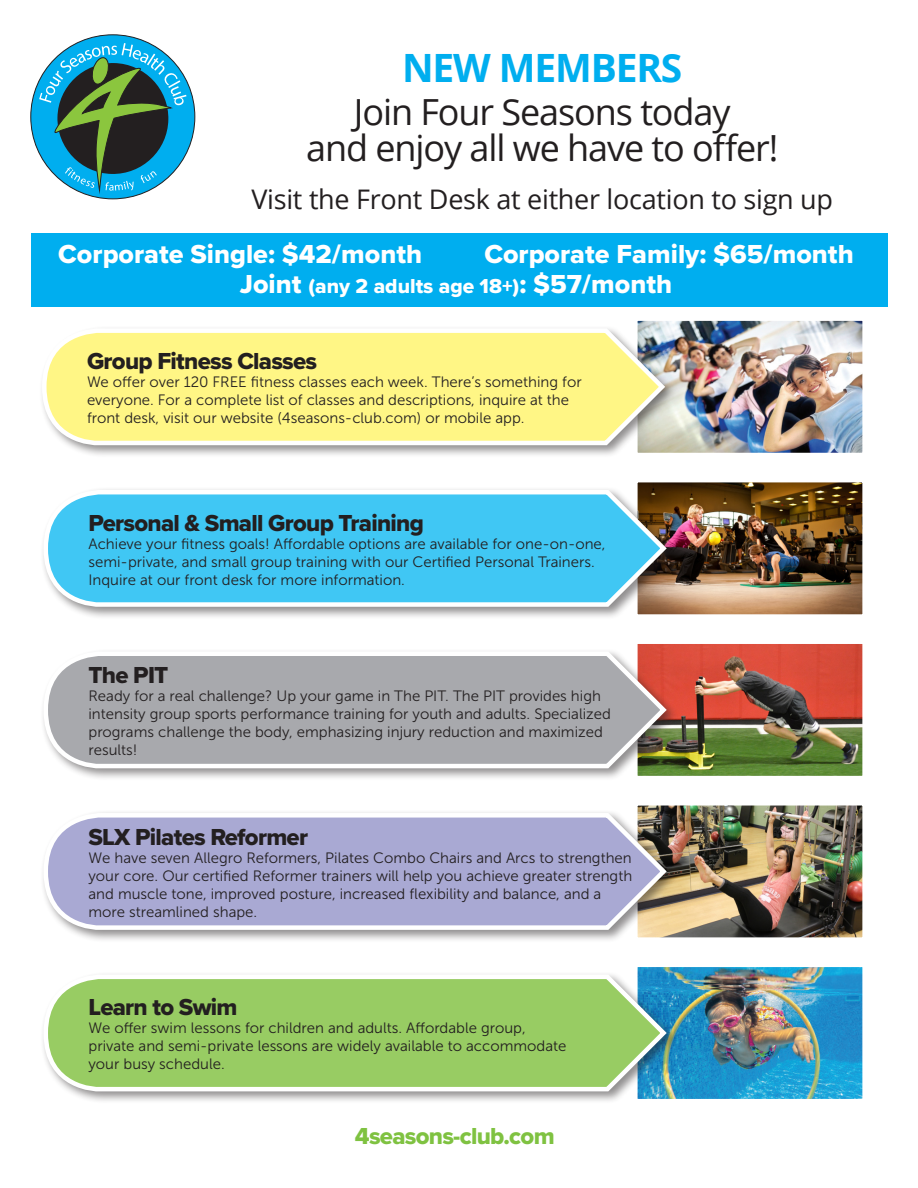
<style>
.page{position:relative;width:918px;height:1188px;background:#fff}
.page>*{position:absolute;margin:0;border:0;box-sizing:border-box;transform-origin:0 0}
.t1{font:700 39px "Open Sans";letter-spacing:-.03em;color:#00aeef}
.t2{font:36px/36px "Open Sans";letter-spacing:-.03em;color:#231f20;text-align:center}
.t3{font:27px "Proxima Nova Extrabld";color:#fff}
.t4{font:27px "Open Sans";letter-spacing:-.01em;color:#231f20}
.small_header{font:24px "Proxima Nova Extrabld";letter-spacing:-.03em;color:#231f20}
.small_header-2{font:24px "Proxima Nova Extrabld";letter-spacing:-.03em;color:#7fc241}
.t5{font:21px "Proxima Nova Extrabld";color:#fff}
.Paragraph_Style_1{font:15px/18px "Museo Sans 300";color:#231f20}
.s1{font-size:27px}
</style>
<div class="page">
<img style="left:639px;top:807px;width:222px;height:129px">
<div style="left:634px;top:802px;width:232px;height:139px;border:4px solid #fff"></div>
<div style="left:41px;top:810px;width:638px;height:133px;background:#231f20;opacity:.5"></div>
<svg style="left:41px;top:811px;width:629px;height:121px;background:#b1b1d2"></svg>
<img style="left:639px;top:645px;width:222px;height:130px">
<div style="left:634px;top:640px;width:232px;height:140px;border:4px solid #fff"></div>
<div style="left:41px;top:648px;width:638px;height:133px;background:#231f20;opacity:.5"></div>
<svg style="left:41px;top:649px;width:629px;height:122px;background:#b2b0b2"></svg>
<img style="left:639px;top:322px;width:222px;height:129px">
<div style="left:634px;top:317px;width:232px;height:139px;border:4px solid #fff"></div>
<div style="left:39px;top:325px;width:638px;height:133px;background:#231f20;opacity:.5"></div>
<svg style="left:40px;top:326px;width:628px;height:121px;background:#faf296"></svg>
<img style="left:639px;top:484px;width:222px;height:129px">
<div style="left:634px;top:479px;width:232px;height:139px;border:4px solid #fff"></div>
<div style="left:41px;top:486px;width:638px;height:134px;background:#231f20;opacity:.5"></div>
<svg style="left:41px;top:488px;width:629px;height:121px;background:#5bc7eb"></svg>
<img style="left:639px;top:968px;width:222px;height:130px">
<div style="left:634px;top:963px;width:232px;height:140px;border:4px solid #fff"></div>
<div style="left:41px;top:971px;width:638px;height:133px;background:#231f20;opacity:.5"></div>
<svg style="left:41px;top:972px;width:629px;height:122px;background:#a0ce7b"></svg>
<div style="left:31px;top:35px;width:164px;height:164px;background:#00aeef;border-radius:50%"></div>
<svg style="left:39px;top:43px;width:147px;height:148px"></svg>
<div style="left:31px;top:233px;width:856px;height:74px;background:#00aeef"></div>
<p class="t1" style="left:402px;top:40px;width:282px">NEW MEMBERS</p>
<p class="t2" style="left:306px;top:93px;width:474px">Join Four Seasons today<br>and enjoy all we have to offer!</p>
<p class="t4" style="left:251px;top:180px;width:583px">Visit the Front Desk at either location to sign up</p>
<p class="t3" style="left:58px;top:234px;width:365px">Corporate Single: $42/month</p>
<p class="t3" style="left:484px;top:234px;width:371px">Corporate Family: $65/month</p>
<p class="t5" style="left:240px;top:271px;width:434px"><span class="s1">Joint</span> (any 2 adults age 18+)<span class="s1">: $57/month</span></p>
<p class="small_header" style="left:87px;top:343px;width:232px">Group Fitness Classes</p>
<p class="Paragraph_Style_1" style="left:87px;top:373px;width:496px">We offer over 120 FREE fitness classes each week. There’s something for everyone. For a complete list of classes and descriptions, inquire at the front desk, visit our website (4seasons-club.com) or mobile app.</p>
<p class="small_header" style="left:88px;top:505px;width:337px">Personal &amp; Small Group Training</p>
<p class="Paragraph_Style_1" style="left:88px;top:535px;width:519px">Achieve your fitness goals! Affordable options are available for one-on-one, semi-private, and small group training with our Certified Personal Trainers.<br>Inquire at our front desk for more information.</p>
<p class="small_header" style="left:88px;top:657px;width:81px">The PIT</p>
<p class="Paragraph_Style_1" style="left:88px;top:687px;width:524px">Ready for a real challenge? Up your game in The PIT. The PIT provides high intensity group sports performance training for youth and adults. Specialized programs challenge the body, emphasizing injury reduction and maximized results!</p>
<p class="small_header" style="left:88px;top:819px;width:221px">SLX Pilates Reformer</p>
<p class="Paragraph_Style_1" style="left:88px;top:849px;width:545px">We have seven Allegro Reformers, Pilates Combo Chairs and Arcs to strengthen your core. Our certified Reformer trainers will help you achieve greater strength and muscle tone, improved posture, increased flexibility and balance, and a more streamlined shape.</p>
<p class="small_header" style="left:88px;top:990px;width:151px">Learn to Swim</p>
<p class="Paragraph_Style_1" style="left:88px;top:1019px;width:479px">We offer swim lessons for children and adults. Affordable group, private and semi-private lessons are widely available to accommodate your busy schedule.</p>
<p class="small_header-2" style="left:355px;top:1118px;width:201px">4seasons-club.com</p>
</div>
